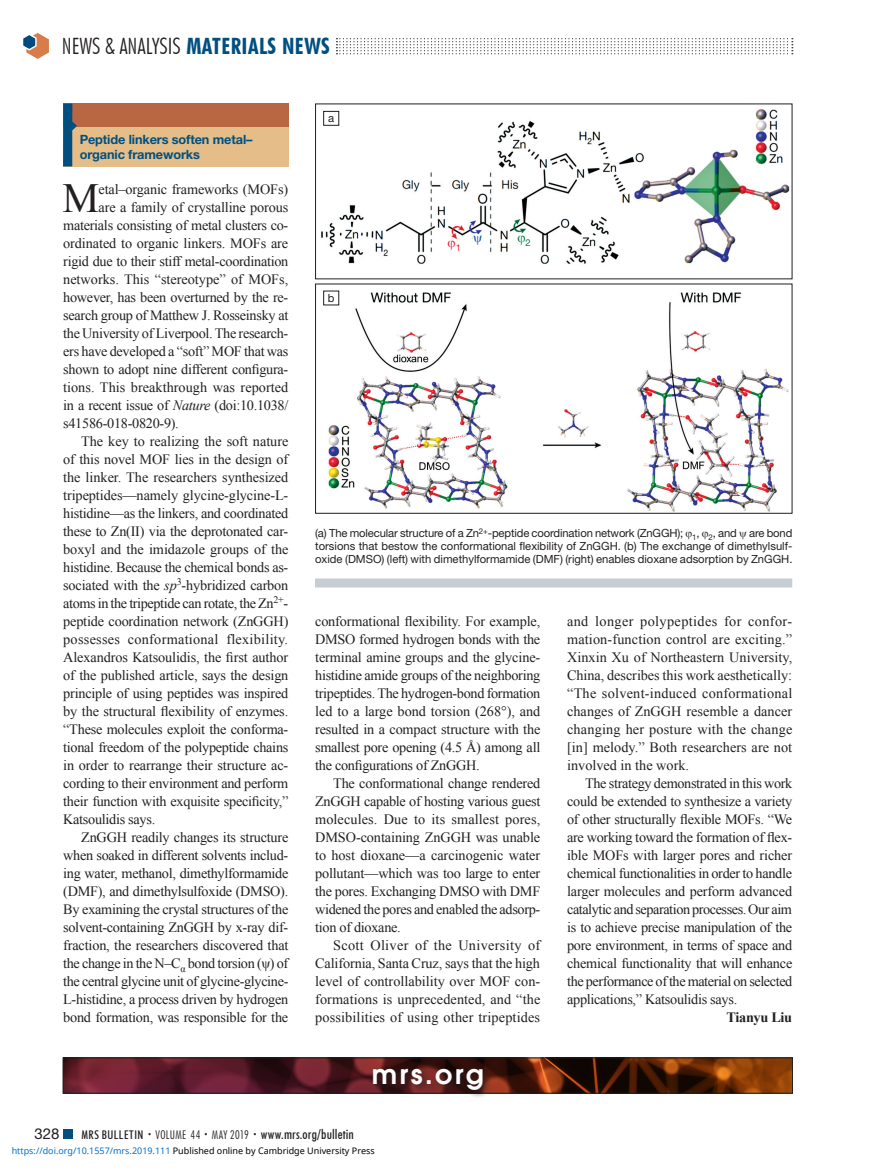
<style>
.page{position:relative;width:878px;height:1175px;background:#fff}
.page>*{position:absolute;margin:0;border:0;box-sizing:border-box;transform-origin:0 0}
.Drop_Cap{font:41.4px "Times New Roman";color:#231f20}
.Researcher_subheads{font:600 27px "Avant Garde";letter-spacing:.09em;color:#fff}
.t1{font:300 condensed 22.5px "Futura BT";color:#231f20}
.t2{font:15px "Helvetica Neue LT Std";color:#231f20}
.Body_Text_9_5_x_12_F{font:14.25px/18px "Times New Roman";letter-spacing:-.02em;color:#231f20;text-align:justify}
.Drop_Cap-2{font:14.25px "Times New Roman";letter-spacing:-.02em;color:#231f20}
.Drop_Cap-3{font:14.25px "Times New Roman";color:#231f20}
.author{font:700 14.25px "Times New Roman";letter-spacing:-.02em;color:#231f20}
.t3{font:500 condensed 13.5px "Futura BT";letter-spacing:.01em;color:#231f20}
.t4{font:700 12.75px/15px "Helvetica Neue LT Std";letter-spacing:-.01em;color:#014f80}
.Body_Text_9_5_x_12_F-2{font:11.25px/12.8px "Helvetica Neue LT Std";color:#231f20;text-align:justify}
.t5{font:9.45px "Helvetica Neue LT Std";color:#ed1a33}
.t6{font:9.45px "Helvetica Neue LT Std";color:#007945}
.t7{font:9px "Noto Sans";color:#000}
.s1{font-weight:700;color:#014f80}
.s2{font-style:italic}
.s3{font-size:12px}
.s4{font-weight:300;font-size:7.5px}
.s5{font-weight:300;font-size:12px}
.s6{color:#0172cf}
</style>
<div class="page">
<svg style="left:336px;top:38px;width:456px;height:16px"></svg>
<svg style="left:23px;top:33px;width:26px;height:26px"></svg>
<div style="left:64px;top:1130px;width:9px;height:8px;background:#014f80"></div>
<img style="left:323px;top:290px;width:466px;height:221px">
<div style="left:315px;top:578px;width:477px;height:9px;background:#c6ced4"></div>
<div style="left:63px;top:105px;width:225px;height:61px;background:#e4bd89"></div>
<div style="left:63px;top:104px;width:225px;height:23px;background:#b96742"></div>
<svg style="left:63px;top:104px;width:14px;height:62px"></svg>
<div style="left:323px;top:291px;width:16px;height:14px;background:#fff"></div>
<div style="left:323px;top:291px;width:16px;height:14px;border:1px solid #231f20"></div>
<img style="left:65px;top:1059px;width:725px;height:32px">
<div style="left:63px;top:1057px;width:729px;height:36px;border:1px solid #231f20"></div>
<img style="left:321px;top:109px;width:469px;height:155px">
<div style="left:447px;top:239px;width:16px;height:16px;background:#fff"></div>
<div style="left:473px;top:234px;width:16px;height:14px;background:#fff"></div>
<div style="left:517px;top:234px;width:16px;height:16px;background:#fff"></div>
<div style="left:370px;top:1065px;width:122px;height:34px;background:#231f20;opacity:.75"></div>
<div style="left:323px;top:111px;width:16px;height:14px;background:#fff"></div>
<div style="left:323px;top:111px;width:16px;height:15px;border:1px solid #231f20"></div>
<h3 class="t1" style="left:62px;top:32px;width:269px">NEWS &amp; ANALYSIS <span class="s1">MATERIALS NEWS</span></h3>
<p class="t4" style="left:80px;top:131px;width:174px">Peptide linkers soften metal– organic frameworks</p>
<p class="Drop_Cap" style="left:63px;top:170px;width:38px">M</p>
<p class="Drop_Cap-2" style="left:99px;top:179px;width:191px">etal–organic frameworks (MOFs)</p>
<p class="Drop_Cap-2" style="left:99px;top:197px;width:191px">are a family of crystalline porous</p>
<p class="Drop_Cap-2" style="left:63px;top:215px;width:226px">materials consisting of metal clusters co-</p>
<p class="Drop_Cap-2" style="left:63px;top:233px;width:226px">ordinated to organic linkers. MOFs are</p>
<p class="Drop_Cap-2" style="left:63px;top:251px;width:227px">rigid due to their stiff metal-coordination</p>
<p class="Drop_Cap-3" style="left:63px;top:269px;width:226px">networks. This “stereotype” of MOFs,</p>
<p class="Drop_Cap-2" style="left:63px;top:287px;width:226px">however, has been overturned by the re-</p>
<p class="Drop_Cap-2" style="left:63px;top:305px;width:227px">search group of Matthew J. Rosseinsky at</p>
<p class="Drop_Cap-2" style="left:63px;top:323px;width:226px">the University of Liverpool. The research-</p>
<p class="Drop_Cap-2" style="left:63px;top:341px;width:227px">ers have developed a “soft” MOF that was</p>
<p class="Drop_Cap-2" style="left:63px;top:359px;width:226px">shown to adopt nine different configura-</p>
<p class="Drop_Cap-3" style="left:63px;top:377px;width:226px">tions. This breakthrough was reported</p>
<p class="Drop_Cap-2" style="left:63px;top:395px;width:227px">in a recent issue of <span class="s2">Nature</span> (doi:10.1038/</p>
<p class="Drop_Cap-2" style="left:63px;top:413px;width:117px">s41586-018-0820-9).</p>
<p class="Body_Text_9_5_x_12_F" style="left:63px;top:432px;width:227px;text-indent:18px">The key to realizing the soft nature of this novel MOF lies in the design of the linker. The researchers synthesized tripeptides—namely glycine-glycine-L&shy;histidine—as the linkers, and coordinated these to Zn(II) via the deprotonated car&shy;boxyl and the imidazole groups of the histidine. Because the chemical bonds as&shy;sociated with the <span class="s2">sp</span><sup>3</sup>-hybridized carbon atoms in the tripeptide can rotate, the Zn<sup>2+</sup>- peptide coordination network (ZnGGH) possesses conformational flexibility.<br>Alexandros Katsoulidis, the first author of the published article, says the design principle of using peptides was inspired by the structural flexibility of enzymes. “These molecules exploit the conforma&shy;tional freedom of the polypeptide chains in order to rearrange their structure ac&shy;cording to their environment and perform their function with exquisite specificity,” Katsoulidis says.</p>
<p class="Body_Text_9_5_x_12_F" style="left:63px;top:828px;width:227px;text-indent:18px">ZnGGH readily changes its structure when soaked in different solvents includ&shy;ing water, methanol, dimethylformamide (DMF), and dimethylsulfoxide (DMSO).<br>By examining the crystal structures of the solvent-containing ZnGGH by x-ray dif&shy;fraction, the researchers discovered that the change in the N–C<sub>α</sub> bond torsion (ψ) of the central glycine unit of glycine-glycine-L-histidine, a process driven by hydrogen bond formation, was responsible for the</p>
<p class="Body_Text_9_5_x_12_F-2" style="left:328px;top:111px;width:8px">a</p>
<p class="Body_Text_9_5_x_12_F-2" style="left:328px;top:291px;width:8px">b</p>
<p class="t5" style="left:455px;top:242px;width:7px">1</p>
<p class="t6" style="left:525px;top:237px;width:7px">2</p>
<p class="Body_Text_9_5_x_12_F-2" style="left:315px;top:526px;width:479px">(a) The molecular structure of a Zn<sup>2+</sup>-peptide coordination network (ZnGGH); <sub>1</sub>, <sub>2</sub>, and are bond torsions that bestow the conformational flexibility of ZnGGH. (b) The exchange of dimethylsulf&shy;oxide (DMSO) (left) with dimethylformamide (DMF) (right) enables dioxane adsorption by ZnGGH.</p>
<p class="Body_Text_9_5_x_12_F" style="left:315px;top:612px;width:227px">conformational flexibility. For example, DMSO formed hydrogen bonds with the terminal amine groups and the glycine&shy;histidine amide groups of the neighboring tripeptides. The hydrogen-bond formation led to a large bond torsion (268°), and resulted in a compact structure with the smallest pore opening (4.5 Å) among all the configurations of ZnGGH.</p>
<p class="Body_Text_9_5_x_12_F" style="left:315px;top:774px;width:227px;text-indent:18px">The conformational change rendered ZnGGH capable of hosting various guest molecules. Due to its smallest pores, DMSO-containing ZnGGH was unable to host dioxane—a carcinogenic water pollutant—which was too large to enter the pores. Exchanging DMSO with DMF widened the pores and enabled the adsorp&shy;tion of dioxane.</p>
<p class="Body_Text_9_5_x_12_F" style="left:315px;top:936px;width:227px;text-indent:18px">Scott Oliver of the University of California, Santa Cruz, says that the high level of controllability over MOF con&shy;formations is unprecedented, and “the possibilities of using other tripeptides</p>
<p class="Researcher_subheads" style="left:372px;top:1056px;width:113px">mrs.org</p>
<p class="Body_Text_9_5_x_12_F" style="left:567px;top:612px;width:227px">and longer polypeptides for confor&shy;mation-function control are exciting.” Xinxin Xu of Northeastern University, China, describes this work aesthetically: “The solvent-induced conformational changes of ZnGGH resemble a dancer changing her posture with the change [in] melody.” Both researchers are not involved in the work.</p>
<p class="Body_Text_9_5_x_12_F" style="left:567px;top:774px;width:227px;text-indent:18px">The strategy demonstrated in this work could be extended to synthesize a variety of other structurally flexible MOFs. “We are working toward the formation of flex&shy;ible MOFs with larger pores and richer chemical functionalities in order to handle larger molecules and perform advanced catalytic and separation processes. Our aim is to achieve precise manipulation of the pore environment, in terms of space and chemical functionality that will enhance the performance of the material on selected applications,” Katsoulidis says.</p>
<p class="author" style="left:726px;top:1007px;width:67px">Tianyu Liu</p>
<p class="t2" style="left:34px;top:1124px;width:27px">328</p>
<p class="t3" style="left:81px;top:1126px;width:274px"><span class="s3">MRS BULLETIN</span> <span class="s4">•</span> <span class="s5">VOLUME 44</span> <span class="s4">•</span> <span class="s5">MAY 2019</span> <span class="s4">•</span> www.mrs.org/bulletin</p>
<p class="t7" style="left:12px;top:1143px;width:364px"><span class="s6">https://doi.org/10.1557/mrs.2019.111</span> Published online by Cambridge University Press</p>
</div>
